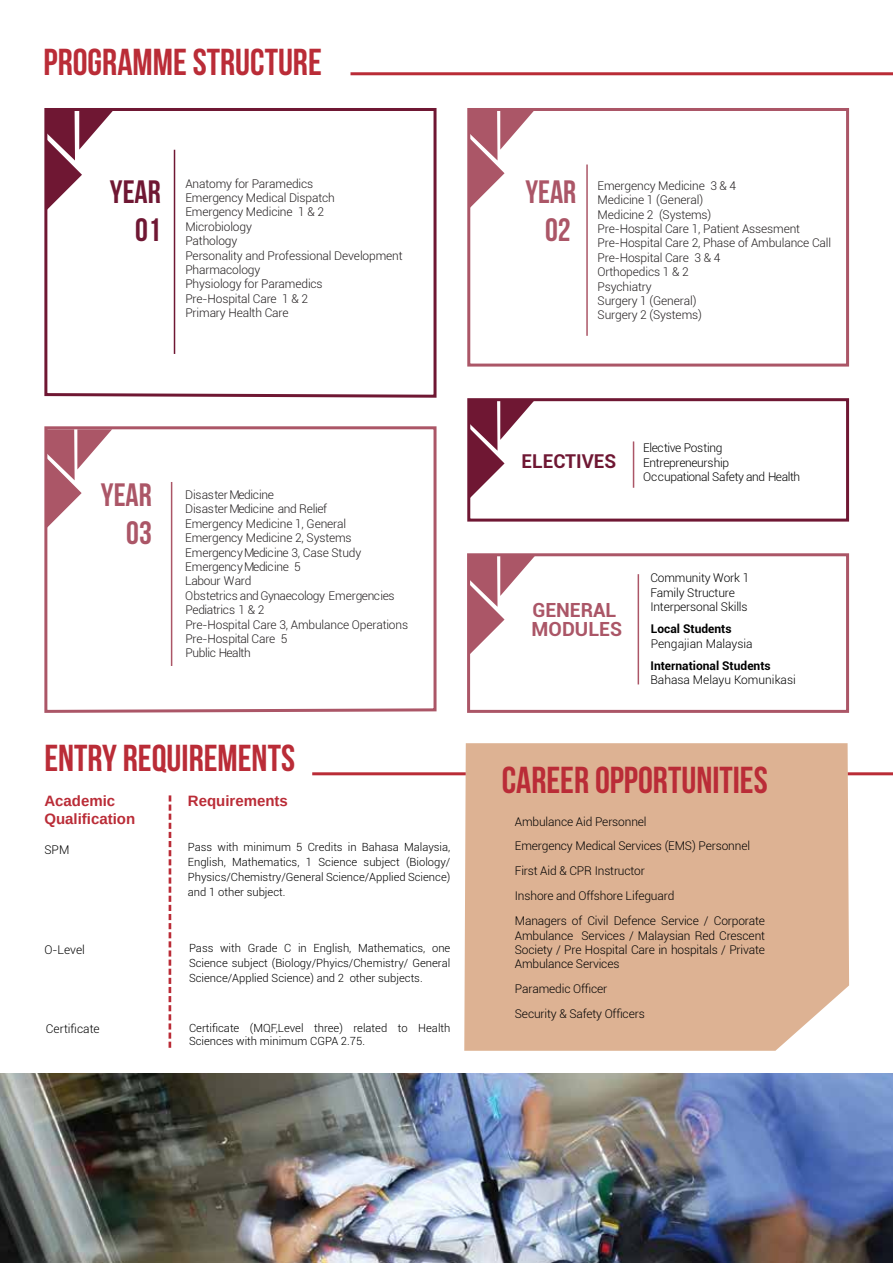
<style>
.page{position:relative;width:893px;height:1263px;background:#fff}
.page>*{position:absolute;margin:0;border:0;box-sizing:border-box;transform-origin:0 0}
.t1{font:37.5px "Bebas Neue";color:#ba2c37}
.t2{font:32.4px/38.4px "Bebas Neue";color:#ab5667;text-align:center}
.t3{font:32.4px/38.4px "Bebas Neue";color:#6f1733;text-align:right}
.t4{font:700 19.5px "Roboto";color:#ab5667}
.t5{font:700 19.05px "Roboto";color:#6f1733}
.t6{font:700 15px/18px "Arimo";color:#ba2c37}
.t7{font:300 12px/14.4px "Roboto";letter-spacing:-.01em;color:#231f20}
.t8{font:300 12px/24.9px "Roboto";letter-spacing:-.01em;color:#010101}
.t9{font:300 12px/14.4px "Roboto";letter-spacing:-.035em;color:#010101}
.t10{font:700 12px "Roboto";color:#010101}
.t11{font:300 11.25px/15px "Roboto";color:#000;text-align:justify}
</style>
<div class="page">
<div style="left:467px;top:108px;width:382px;height:259px;border:3px solid #ab5667"></div>
<div style="left:467px;top:553px;width:382px;height:160px;border:3px solid #ab5667"></div>
<div style="left:467px;top:398px;width:382px;height:124px;border:3px solid #6f1733"></div>
<svg style="left:469px;top:109px;width:66px;height:100px"></svg>
<svg style="left:44px;top:108px;width:393px;height:290px"></svg>
<svg style="left:44px;top:426px;width:393px;height:287px"></svg>
<hr style="left:586px;top:164px;width:2px;height:172px;background:#ab5667">
<hr style="left:171px;top:482px;width:1px;height:184px;background:#ab5667">
<hr style="left:633px;top:441px;width:1px;height:47px;background:#ab5667">
<hr style="left:638px;top:574px;width:1px;height:110px;background:#ab5667">
<hr style="left:174px;top:150px;width:1px;height:204px;background:#6f1733">
<svg style="left:46px;top:109px;width:68px;height:101px"></svg>
<svg style="left:469px;top:400px;width:66px;height:99px"></svg>
<svg style="left:469px;top:556px;width:66px;height:99px"></svg>
<img style="left:0;top:1073px;width:893px;height:190px">
<hr style="left:848px;top:772px;width:45px;height:3px;background:#ba2c37">
<div style="left:464px;top:743px;width:385px;height:308px;background:#ddb293"></div>
<hr style="left:312px;top:772px;width:154px;height:3px;background:#ba2c37">
<svg style="left:169px;top:795px;width:2px;height:253px"></svg>
<hr style="left:350px;top:72px;width:543px;height:3px;background:#ba2c37">
<h1 class="t1" style="left:44px;top:42px;width:280px">PROGRAMME STRUCTURE</h1>
<p class="t7" style="left:185px;top:176px;width:219px">Anatomy for Paramedics<br>Emergency Medical Dispatch<br>Emergency Medicine 1 &amp; 2<br>Microbiology<br>Pathology<br>Personality and Professional Development<br>Pharmacology<br>Physiology for Paramedics<br>Pre-Hospital Care 1 &amp; 2<br>Primary Health Care</p>
<p class="t7" style="left:598px;top:178px;width:235px">Emergency Medicine 3 &amp; 4<br>Medicine 1 (General)<br>Medicine 2 (Systems)<br>Pre-Hospital Care 1, Patient Assesment<br>Pre-Hospital Care 2, Phase of Ambulance Call<br>Pre-Hospital Care 3 &amp; 4<br>Orthopedics 1 &amp; 2<br>Psychiatry<br>Surgery 1 (General)<br>Surgery 2 (Systems)</p>
<h2 class="t3" style="left:110px;top:172px;width:52px">YEAR<br>01</h2>
<h2 class="t2" style="left:525px;top:172px;width:52px">YEAR<br>02</h2>
<h2 class="t2" style="left:101px;top:475px;width:52px;text-align:right">YEAR<br>03</h2>
<p class="t7" style="left:185px;top:487px;width:224px">Disaster Medicine<br>Disaster Medicine and Relief<br>Emergency Medicine 1, General<br>Emergency Medicine 2, Systems<br>EmergencyMedicine 3, Case Study<br>EmergencyMedicine 5<br>Labour Ward<br>Obstetrics andGynaecology Emergencies<br>Pediatrics 1 &amp; 2<br>Pre-Hospital Care 3, Ambulance Operations<br>Pre-Hospital Care 5<br>Public Health</p>
<h1 class="t1" style="left:44px;top:738px;width:252px">ENTRY REQUIREMENTS</h1>
<p class="t6" style="left:44px;top:792px;width:92px">Academic<br>Qualification</p>
<p class="t6" style="left:188px;top:792px;width:102px">Requirements</p>
<p class="t8" style="left:44px;top:837px;width:26px">SPM</p>
<p class="t11" style="left:188px;top:839px;width:264px">Pass with minimum 5 Credits in Bahasa Malaysia, English, Mathematics, 1 Science subject (Biology/ Physics/Chemistry/General Science/Applied Science) and 1 other subject.</p>
<p class="t8" style="left:44px;top:936px;width:42px">O-Level</p>
<p class="t8" style="left:46px;top:1016px;width:55px">Certificate</p>
<p class="t11" style="left:189px;top:940px;width:263px">Pass with Grade C in English, Mathematics, one Science subject (Biology/Phyics/Chemistry/ General Science/Applied Science) and 2 other subjects.</p>
<p class="t11" style="left:189px;top:1021px;width:263px;line-height:13.5px">Certificate (MQF,Level three) related to Health<br>Sciences with minimum CGPA 2.75.</p>
<h3 class="t5" style="left:522px;top:448px;width:96px">ELECTIVES</h3>
<p class="t9" style="left:643px;top:441px;width:159px">Elective Posting<br>Entrepreneurship<br>Occupational Safety and Health</p>
<p class="t8" style="left:650px;top:570px;width:101px;line-height:14.4px">Community Work 1<br>Family Structure</p>
<h3 class="t4" style="left:532px;top:596px;width:86px">GENERAL</h3>
<p class="t8" style="left:650px;top:594px;width:99px">Interpersonal Skills</p>
<h3 class="t4" style="left:532px;top:616px;width:92px">MODULES</h3>
<p class="t10" style="left:651px;top:620px;width:82px">Local Students</p>
<p class="t8" style="left:651px;top:630px;width:103px">Pengajian Malaysia</p>
<p class="t10" style="left:650px;top:657px;width:122px">International Students</p>
<p class="t8" style="left:650px;top:667px;width:147px">Bahasa Melayu Komunikasi</p>
<h1 class="t1" style="left:502px;top:759px;width:268px">CAREER OPPORTUNITIES</h1>
<p class="t8" style="left:515px;top:808px;width:252px">Ambulance Aid Personnel<br>Emergency Medical Services (EMS) Personnel First Aid &amp; CPR Instructor<br>Inshore and Offshore Lifeguard<br>Managers of Civil Defence Service / Corporate</p>
<p class="t8" style="left:515px;top:928px;width:252px;line-height:14.4px;text-align:justify">Ambulance Services / Malaysian Red Crescent Society / Pre Hospital Care in hospitals / Private Ambulance Services</p>
<p class="t8" style="left:515px;top:976px;width:131px">Paramedic Officer<br>Security &amp; Safety Officers</p>
</div>
